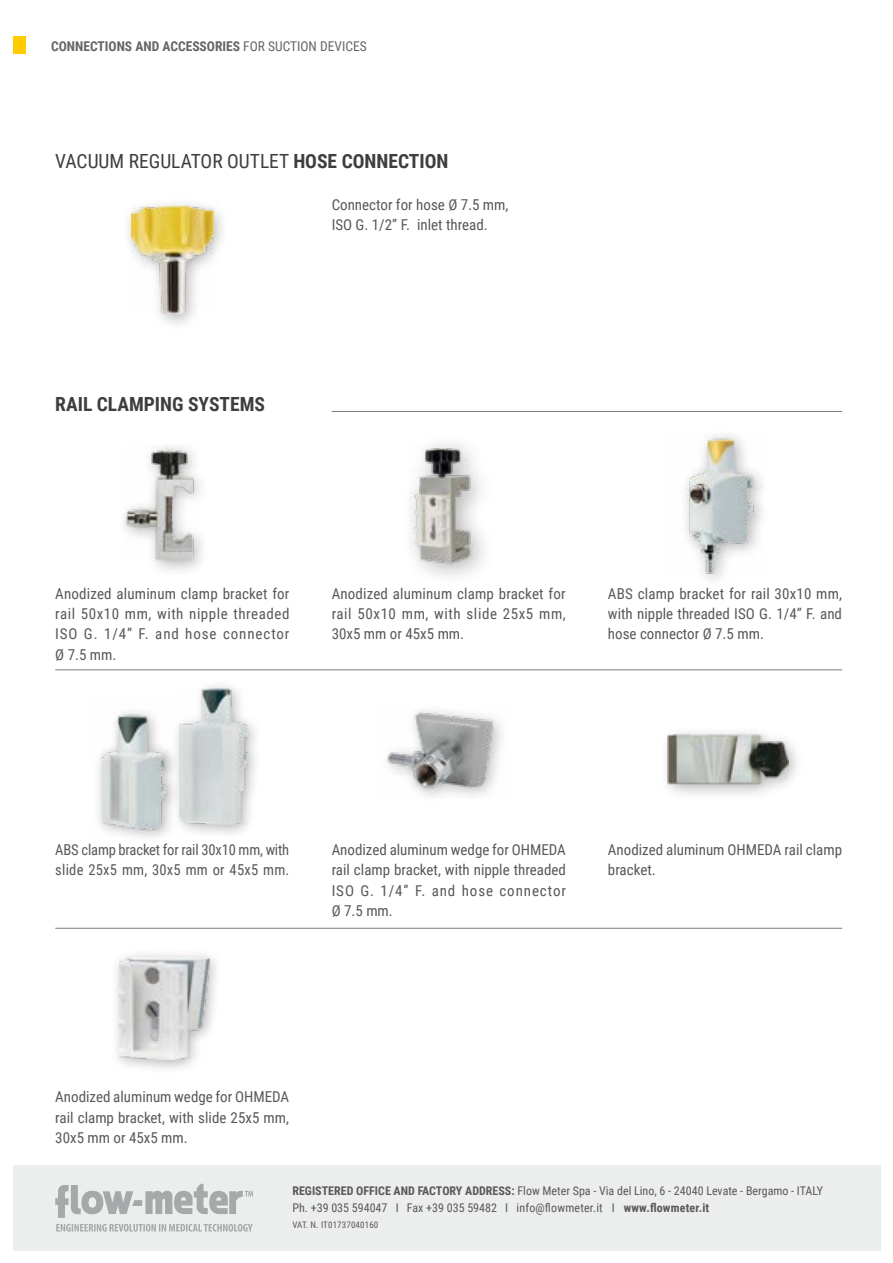
<style>
.page{position:relative;width:893px;height:1263px;background:#fff}
.page>*{position:absolute;margin:0;border:0;box-sizing:border-box;transform-origin:0 0}
.t1{font:19.5px "Roboto Condensed";color:#3e3d40}
.t2{font:700 19.5px "Roboto Condensed";color:#3e3d40}
.t3{font:15px/20.2px "Roboto Condensed";color:#58585a;text-align:justify}
.t4{font:700 13.5px "Roboto Condensed";color:#646567}
.t5{font:12px/16.5px "Roboto Condensed";color:#58585a}
.t6{font:9px "Roboto Condensed";letter-spacing:.015em;color:#58585a}
.s1{font-weight:400}
.s2{font-weight:700}
</style>
<div class="page">
<div style="left:121px;top:196px;width:108px;height:135px;background:#000;opacity:.3"></div>
<img style="left:131px;top:206px;width:82px;height:108px">
<hr style="left:55px;top:670px;width:787px;height:1px;background:#7b7c7e">
<hr style="left:55px;top:928px;width:787px;height:1px;background:#7b7c7e">
<img style="left:98px;top:712px;width:73px;height:124px">
<div style="left:171px;top:678px;width:91px;height:162px;background:#000;opacity:.3"></div>
<img style="left:180px;top:689px;width:67px;height:136px">
<div style="left:658px;top:725px;width:147px;height:76px;background:#000;opacity:.3"></div>
<img style="left:667px;top:735px;width:121px;height:52px">
<div style="left:117px;top:440px;width:93px;height:137px;background:#000;opacity:.3"></div>
<img style="left:122px;top:446px;width:74px;height:114px">
<img style="left:685px;top:433px;width:78px;height:145px">
<img style="left:387px;top:710px;width:115px;height:87px">
<div style="left:109px;top:948px;width:114px;height:128px;background:#000;opacity:.3"></div>
<img style="left:119px;top:958px;width:90px;height:102px">
<img style="left:409px;top:445px;width:69px;height:125px">
<div style="left:13px;top:37px;width:13px;height:17px;background:#fecc00"></div>
<hr style="left:332px;top:411px;width:510px;height:1px;background:#7b7c7e">
<div style="left:13px;top:1165px;width:867px;height:85px;background:#eceded"></div>
<svg style="left:55px;top:1184px;width:198px;height:34px"></svg>
<svg style="left:56px;top:1224px;width:197px;height:7px"></svg>
<p class="t4" style="left:51px;top:36px;width:317px">CONNECTIONS AND ACCESSORIES <span class="s1">FOR SUCTION DEVICES</span></p>
<h1 class="t1" style="left:55px;top:147px;width:395px">VACUUM REGULATOR OUTLET <span class="s2">HOSE CONNECTION</span></h1>
<h1 class="t2" style="left:55px;top:391px;width:211px">RAIL CLAMPING SYSTEMS</h1>
<p class="t3" style="left:332px;top:194px;width:178px">Connector for hose Ø 7.5 mm,<br>ISO G. 1/2” F. inlet thread.</p>
<p class="t3" style="left:55px;top:583px;width:236px">Anodized aluminum clamp bracket for rail 50x10 mm, with nipple threaded ISO G. 1/4” F. and hose connector Ø 7.5 mm.</p>
<p class="t3" style="left:608px;top:583px;width:236px">ABS clamp bracket for rail 30x10 mm, with nipple threaded ISO G. 1/4” F. and hose connector Ø 7.5 mm.</p>
<p class="t3" style="left:332px;top:583px;width:236px">Anodized aluminum clamp bracket for rail 50x10 mm, with slide 25x5 mm, 30x5 mm or 45x5 mm.</p>
<p class="t3" style="left:55px;top:839px;width:236px">ABS clamp bracket for rail 30x10 mm, with slide 25x5 mm, 30x5 mm or 45x5 mm.</p>
<p class="t3" style="left:332px;top:839px;width:236px">Anodized aluminum wedge for OHMEDA rail clamp bracket, with nipple threaded ISO G. 1/4” F. and hose connector Ø 7.5 mm.</p>
<p class="t3" style="left:608px;top:839px;width:236px">Anodized aluminum OHMEDA rail clamp bracket.</p>
<p class="t3" style="left:55px;top:1086px;width:235px">Anodized aluminum wedge for OHMEDA rail clamp bracket, with slide 25x5 mm, 30x5 mm or 45x5 mm.</p>
<p class="t5" style="left:292px;top:1182px;width:532px"><span class="s2">REGISTERED OFFICE AND FACTORY ADDRESS:</span> Flow Meter Spa - Via del Lino, 6 - 24040 Levate - Bergamo - ITALY<br>Ph. +39 035 594047 I Fax +39 035 59482 I info@flowmeter.it I <span class="s2">www.flowmeter.it</span></p>
<p class="t6" style="left:292px;top:1218px;width:87px">VAT. N. IT01737040160</p>
</div>
